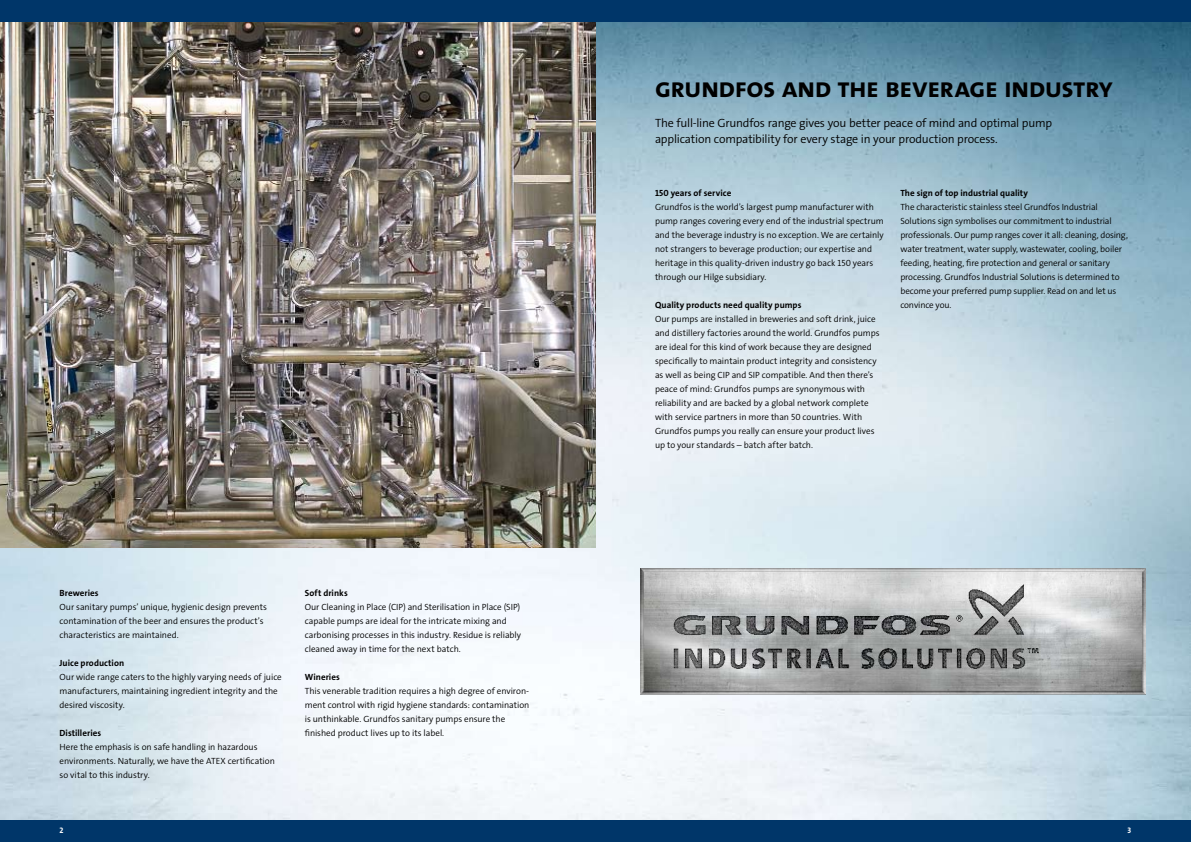
<style>
.page{position:relative;width:1191px;height:842px;background:#fff}
.page>*{position:absolute;margin:0;border:0;box-sizing:border-box;transform-origin:0 0}
.t1{font:28px "Grundfos The Sans OT 7 B";letter-spacing:-.02em;color:#000}
.t2{font:12px/16px "Grundfos The Sans OT 4 SL";letter-spacing:-.015em;color:#000}
.t3{font:9px/14px "Grundfos The Sans OT 4 SL";letter-spacing:-.005em;color:#000}
.t4{font:9px "Grundfos The Sans OT 7 B";letter-spacing:.005em;color:#000}
.t5{font:8px "Grundfos The Sans OT 7 B";color:#fff}
</style>
<div class="page">
<img style="left:0;top:21px;width:1191px;height:800px">
<img style="left:0;top:21px;width:595px;height:526px">
<div style="left:0;top:0;width:1191px;height:21px;background:#003669"></div>
<div style="left:0;top:821px;width:1191px;height:21px;background:#003669"></div>
<img style="left:630px;top:559px;width:525px;height:145px">
<h1 class="t1" style="left:655px;top:70px;width:459px">grundfos and the beverage industry</h1>
<h2 class="t2" style="left:655px;top:115px;width:398px">The full-line Grundfos range gives you better peace of mind and optimal pump application compatibility for every stage in your production process.</h2>
<p class="t4" style="left:60px;top:587px;width:41px">Breweries</p>
<p class="t3" style="left:60px;top:600px;width:209px">Our sanitary pumps’ unique, hygienic design prevents contamination of the beer and ensures the product’s characteristics are maintained.</p>
<p class="t4" style="left:60px;top:657px;width:66px">Juice production</p>
<p class="t3" style="left:60px;top:670px;width:224px">Our wide range caters to the highly varying needs of juice manufacturers, maintaining ingredient integrity and the desired viscosity.</p>
<p class="t4" style="left:60px;top:727px;width:43px">Distilleries</p>
<p class="t3" style="left:60px;top:740px;width:217px">Here the emphasis is on safe handling in hazardous environments. Naturally, we have the ATEX certification so vital to this industry.</p>
<p class="t4" style="left:305px;top:587px;width:44px">Soft drinks</p>
<p class="t3" style="left:305px;top:600px;width:218px">Our Cleaning in Place (CIP) and Sterilisation in Place (SIP) capable pumps are ideal for the intricate mixing and carbonising processes in this industry. Residue is reliably cleaned away in time for the next batch.</p>
<p class="t4" style="left:305px;top:671px;width:37px">Wineries</p>
<p class="t3" style="left:305px;top:684px;width:226px">This venerable tradition requires a high degree of environ&shy;ment control with rigid hygiene standards: contamination is unthinkable. Grundfos sanitary pumps ensure the finished product lives up to its label.</p>
<p class="t4" style="left:655px;top:187px;width:78px">150 years of service</p>
<p class="t3" style="left:655px;top:200px;width:230px">Grundfos is the world’s largest pump manufacturer with pump ranges covering every end of the industrial spectrum and the beverage industry is no exception. We are certainly not strangers to beverage production; our expertise and heritage in this quality-driven industry go back 150 years through our Hilge subsidiary.</p>
<p class="t4" style="left:655px;top:299px;width:148px">Quality products need quality pumps</p>
<p class="t3" style="left:655px;top:312px;width:226px">Our pumps are installed in breweries and soft drink, juice and distillery factories around the world. Grundfos pumps are ideal for this kind of work because they are designed specifically to maintain product integrity and consistency as well as being CIP and SIP compatible. And then there’s peace of mind: Grundfos pumps are synonymous with reliability and are backed by a global network complete with service partners in more than 50 countries. With Grundfos pumps you really can ensure your product lives up to your standards – batch after batch.</p>
<p class="t4" style="left:900px;top:187px;width:129px">The sign of top industrial quality</p>
<p class="t3" style="left:900px;top:200px;width:229px">The characteristic stainless steel Grundfos Industrial Solutions sign symbolises our commitment to industrial professionals. Our pump ranges cover it all: cleaning, dosing, water treatment, water supply, wastewater, cooling, boiler feeding, heating, fire protection and general or sanitary processing. Grundfos Industrial Solutions is determined to become your preferred pump supplier. Read on and let us convince you.</p>
<p class="t5" style="left:60px;top:825px;width:5px">2</p>
<p class="t5" style="left:1127px;top:825px;width:5px">3</p>
</div>
